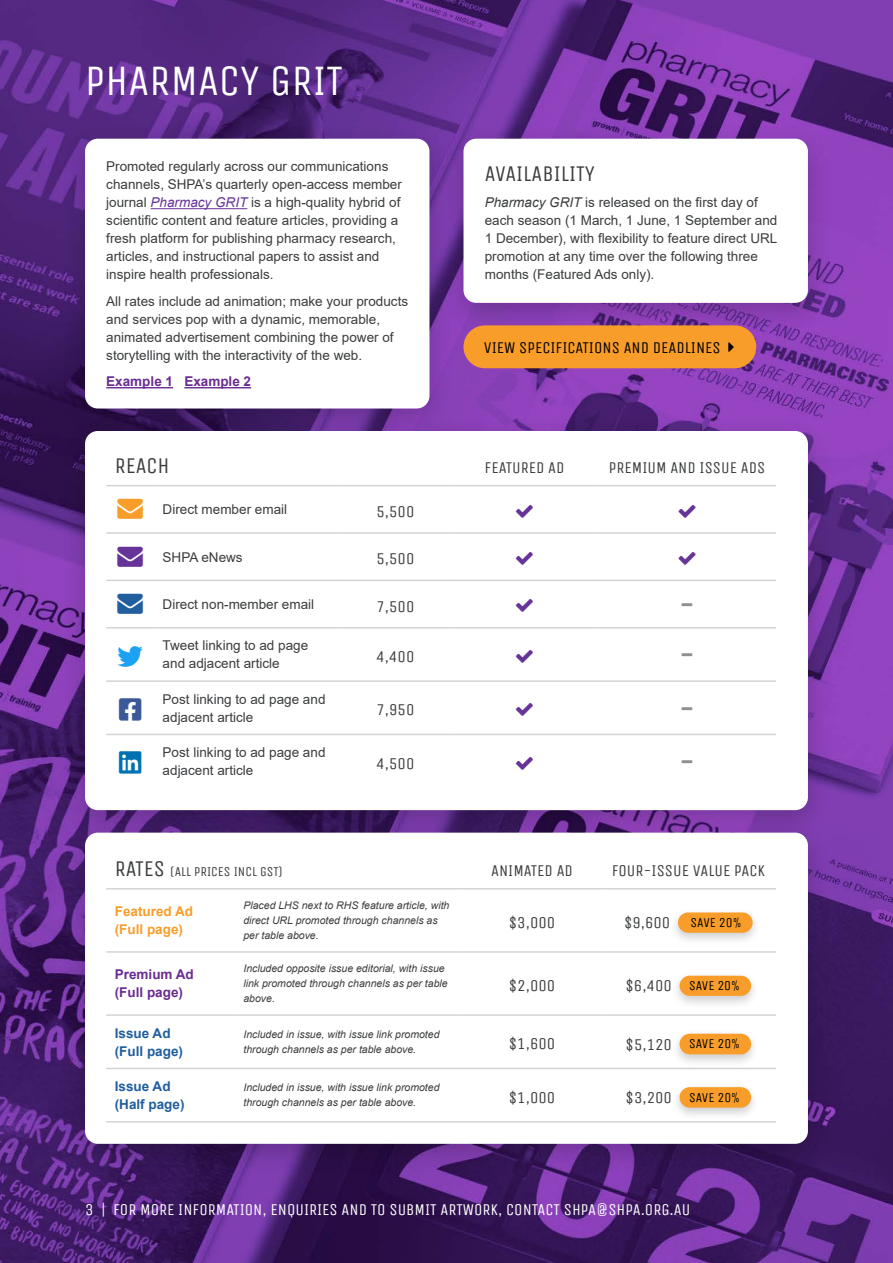
<style>
.page{position:relative;width:893px;height:1263px;background:#fff}
.page>*{position:absolute;margin:0;border:0;box-sizing:border-box;transform-origin:0 0}
.t1{font:43.5px "Unica One";color:#fff}
.t2{font:25.5px "Font Awesome 5 Brands";color:#3b5998}
.t3{font:22.5px "Unica One";color:#3a3c3e}
.t4{font:16.5px "Unica One";color:#3a3c3e}
.t5{font:16.5px "Unica One";color:#fff}
.t6{font:16.5px "Unica One";color:#000}
.t7{font:13.5px/18px "Arial";color:#3a3c3e}
.t8{font:13.5px "Unica One";color:#000}
.t9{font:700 13.5px/18px "Arial";color:#6a2c91}
.t10{font:700 13.5px/18px "Arial";color:#215e9e}
.t11{font:13.5px "Unica One";color:#3a3c3e}
.t12{font:700 13.5px/18px "Arial";color:#f99d2a}
.t13{font:italic 10.5px/15px "Arial";color:#3a3c3e}
.s1{font-style:italic;color:#639}
.s2{font-style:italic}
.s3{color:#f99d2a}
.s4{color:#639}
.s5{color:#215e9e}
.s6{font-size:22.5px}
.s7{font-size:16.5px;color:#3a3c3e}
</style>
<div class="page">
<img style="left:0;top:0;width:893px;height:1263px">
<div style="left:61px;top:123px;width:392px;height:318px;background:#000;opacity:.2"></div>
<div style="left:85px;top:139px;width:344px;height:269px;background:#fff;border-radius:13px"></div>
<hr style="left:151px;top:208px;width:96px;height:1px;background:#639">
<hr style="left:106px;top:387px;width:67px;height:1px;background:#6a2c91">
<hr style="left:184px;top:387px;width:67px;height:1px;background:#6a2c91">
<div style="left:61px;top:415px;width:771px;height:428px;background:#000;opacity:.2"></div>
<div style="left:85px;top:431px;width:723px;height:379px;background:#fff;border-radius:13px"></div>
<hr style="left:106px;top:485px;width:48px;height:1px;background:#d1d3d4">
<hr style="left:154px;top:485px;width:186px;height:1px;background:#d1d3d4">
<hr style="left:340px;top:485px;width:111px;height:1px;background:#d1d3d4">
<hr style="left:451px;top:485px;width:147px;height:1px;background:#d1d3d4">
<hr style="left:598px;top:485px;width:178px;height:1px;background:#d1d3d4">
<hr style="left:106px;top:532px;width:48px;height:2px;background:#d1d3d4">
<hr style="left:154px;top:532px;width:186px;height:2px;background:#d1d3d4">
<hr style="left:340px;top:532px;width:111px;height:2px;background:#d1d3d4">
<hr style="left:451px;top:532px;width:147px;height:2px;background:#d1d3d4">
<hr style="left:598px;top:532px;width:178px;height:2px;background:#d1d3d4">
<hr style="left:106px;top:580px;width:48px;height:1px;background:#d1d3d4">
<hr style="left:154px;top:580px;width:186px;height:1px;background:#d1d3d4">
<hr style="left:340px;top:580px;width:111px;height:1px;background:#d1d3d4">
<hr style="left:451px;top:580px;width:147px;height:1px;background:#d1d3d4">
<hr style="left:598px;top:580px;width:178px;height:1px;background:#d1d3d4">
<hr style="left:106px;top:627px;width:48px;height:1px;background:#d1d3d4">
<hr style="left:154px;top:627px;width:186px;height:1px;background:#d1d3d4">
<hr style="left:340px;top:627px;width:111px;height:1px;background:#d1d3d4">
<hr style="left:451px;top:627px;width:147px;height:1px;background:#d1d3d4">
<hr style="left:598px;top:627px;width:178px;height:1px;background:#d1d3d4">
<hr style="left:106px;top:680px;width:48px;height:2px;background:#d1d3d4">
<hr style="left:154px;top:680px;width:186px;height:2px;background:#d1d3d4">
<hr style="left:340px;top:680px;width:111px;height:2px;background:#d1d3d4">
<hr style="left:451px;top:680px;width:147px;height:2px;background:#d1d3d4">
<hr style="left:598px;top:680px;width:178px;height:2px;background:#d1d3d4">
<hr style="left:106px;top:734px;width:48px;height:1px;background:#d1d3d4">
<hr style="left:154px;top:734px;width:186px;height:1px;background:#d1d3d4">
<hr style="left:340px;top:734px;width:111px;height:1px;background:#d1d3d4">
<hr style="left:451px;top:734px;width:147px;height:1px;background:#d1d3d4">
<hr style="left:598px;top:734px;width:178px;height:1px;background:#d1d3d4">
<div style="left:439px;top:123px;width:393px;height:212px;background:#000;opacity:.2"></div>
<div style="left:463px;top:139px;width:345px;height:164px;background:#fff;border-radius:13px"></div>
<div style="left:463px;top:325px;width:293px;height:43px;background:#f99d2a;border-radius:21px"></div>
<div style="left:61px;top:817px;width:771px;height:359px;background:#000;opacity:.2"></div>
<div style="left:85px;top:833px;width:723px;height:311px;background:#fff;border-radius:13px"></div>
<hr style="left:106px;top:888px;width:129px;height:1px;background:#d1d3d4">
<hr style="left:235px;top:888px;width:228px;height:1px;background:#d1d3d4">
<hr style="left:463px;top:888px;width:138px;height:1px;background:#d1d3d4">
<hr style="left:601px;top:888px;width:175px;height:1px;background:#d1d3d4">
<hr style="left:106px;top:951px;width:129px;height:2px;background:#d1d3d4">
<hr style="left:235px;top:951px;width:228px;height:2px;background:#d1d3d4">
<hr style="left:463px;top:951px;width:138px;height:2px;background:#d1d3d4">
<hr style="left:601px;top:951px;width:175px;height:2px;background:#d1d3d4">
<hr style="left:106px;top:1014px;width:129px;height:2px;background:#d1d3d4">
<hr style="left:235px;top:1014px;width:228px;height:2px;background:#d1d3d4">
<hr style="left:463px;top:1014px;width:138px;height:2px;background:#d1d3d4">
<hr style="left:601px;top:1014px;width:175px;height:2px;background:#d1d3d4">
<hr style="left:106px;top:1068px;width:129px;height:1px;background:#d1d3d4">
<hr style="left:235px;top:1068px;width:228px;height:1px;background:#d1d3d4">
<hr style="left:463px;top:1068px;width:138px;height:1px;background:#d1d3d4">
<hr style="left:601px;top:1068px;width:175px;height:1px;background:#d1d3d4">
<hr style="left:106px;top:1121px;width:129px;height:1px;background:#d1d3d4">
<hr style="left:235px;top:1121px;width:228px;height:1px;background:#d1d3d4">
<hr style="left:463px;top:1121px;width:138px;height:1px;background:#d1d3d4">
<hr style="left:601px;top:1121px;width:175px;height:1px;background:#d1d3d4">
<div style="left:669px;top:908px;width:92px;height:38px;background:#000;opacity:.2"></div>
<div style="left:678px;top:912px;width:75px;height:21px;background:#f99d2a;border-radius:10px"></div>
<div style="left:670px;top:971px;width:90px;height:38px;background:#000;opacity:.2"></div>
<div style="left:679px;top:976px;width:72px;height:20px;background:#f99d2a;border-radius:10px"></div>
<div style="left:671px;top:1029px;width:89px;height:39px;background:#000;opacity:.2"></div>
<div style="left:679px;top:1034px;width:72px;height:20px;background:#f99d2a;border-radius:10px"></div>
<div style="left:671px;top:1082px;width:89px;height:39px;background:#000;opacity:.2"></div>
<div style="left:679px;top:1087px;width:72px;height:21px;background:#f99d2a;border-radius:10px"></div>
<h1 class="t1" style="left:85px;top:55px;width:260px">PHARMACY GRIT</h1>
<p class="t7" style="left:106px;top:157px;width:297px">Promoted regularly across our communications channels, SHPA’s quarterly open-access member journal <span class="s1">Pharmacy GRIT</span> is a high-quality hybrid of scientific content and feature articles, providing a fresh platform for publishing pharmacy research, articles, and instructional papers to assist and inspire health professionals.</p>
<p class="t7" style="left:106px;top:292px;width:303px">All rates include ad animation; make your products and services pop with a dynamic, memorable, animated advertisement combining the power of storytelling with the interactivity of the web.</p>
<p class="t9" style="left:106px;top:373px;width:146px">Example 1 Example 2</p>
<h3 class="t3" style="left:485px;top:160px;width:112px">AVAILABILITY</h3>
<p class="t7" style="left:485px;top:193px;width:294px"><span class="s2">Pharmacy GRIT</span> is released on the first day of each season (1 March, 1 June, 1 September and 1 December), with flexibility to feature direct URL promotion at any time over the following three months (Featured Ads only).</p>
<p class="t6" style="left:484px;top:338px;width:239px">VIEW SPECIFICATIONS AND DEADLINES</p>
<h3 class="t3" style="left:115px;top:452px;width:56px">REACH</h3>
<p class="t4" style="left:485px;top:458px;width:81px">FEATURED AD</p>
<p class="t4" style="left:609px;top:458px;width:158px">PREMIUM AND ISSUE ADS</p>
<p class="t7" style="left:117px;top:500px;width:171px"><span class="s3">→</span> Direct member email</p>
<p class="t4" style="left:376px;top:502px;width:39px">5,500</p>
<p class="t7" style="left:117px;top:548px;width:127px"><span class="s4">→</span> SHPA eNews</p>
<p class="t4" style="left:376px;top:549px;width:39px">5,500</p>
<p class="t7" style="left:117px;top:595px;width:198px"><span class="s5">→</span> Direct non-member email</p>
<p class="t4" style="left:376px;top:596px;width:39px">7,500</p>
<p class="t7" style="left:163px;top:636px;width:147px">Tweet linking to ad page and adjacent article</p>
<p class="t4" style="left:376px;top:647px;width:39px">4,400</p>
<h2 class="t2" style="left:119px;top:696px;width:24px">□□▲❑◆</h2>
<p class="t7" style="left:163px;top:690px;width:164px">Post linking to ad page and adjacent article</p>
<p class="t4" style="left:376px;top:700px;width:39px">7,950</p>
<p class="t7" style="left:163px;top:743px;width:164px">Post linking to ad page and adjacent article</p>
<p class="t4" style="left:376px;top:753px;width:39px">4,500</p>
<p class="t11" style="left:115px;top:864px;width:170px"><span class="s6">RATES</span> (ALL PRICES INCL GST)</p>
<p class="t4" style="left:491px;top:861px;width:83px">ANIMATED AD</p>
<p class="t4" style="left:612px;top:861px;width:155px">FOUR-ISSUE VALUE PACK</p>
<p class="t12" style="left:115px;top:903px;width:80px">Featured Ad (Full page)</p>
<p class="t13" style="left:243px;top:898px;width:207px">Placed LHS next to RHS feature article, with direct URL promoted through channels as per table above.</p>
<p class="t4" style="left:509px;top:913px;width:48px">$3,000</p>
<p class="t8" style="left:624px;top:914px;width:119px"><span class="s7">$9,600</span> SAVE 20%</p>
<p class="t9" style="left:115px;top:966px;width:81px">Premium Ad (Full page)</p>
<p class="t13" style="left:243px;top:961px;width:206px">Included opposite issue editorial, with issue link promoted through channels as per table above.</p>
<p class="t4" style="left:509px;top:976px;width:48px">$2,000</p>
<p class="t8" style="left:626px;top:978px;width:116px"><span class="s7">$6,400</span> SAVE 20%</p>
<p class="t10" style="left:115px;top:1024px;width:70px">Issue Ad (Full page)</p>
<p class="t13" style="left:243px;top:1027px;width:198px">Included in issue, with issue link promoted through channels as per table above.</p>
<p class="t4" style="left:509px;top:1034px;width:48px">$1,600</p>
<p class="t8" style="left:626px;top:1036px;width:116px"><span class="s7">$5,120</span> SAVE 20%</p>
<p class="t10" style="left:115px;top:1077px;width:71px">Issue Ad (Half page)</p>
<p class="t13" style="left:243px;top:1080px;width:198px">Included in issue, with issue link promoted through channels as per table above.</p>
<p class="t4" style="left:509px;top:1087px;width:48px">$1,000</p>
<p class="t8" style="left:626px;top:1089px;width:116px"><span class="s7">$3,200</span> SAVE 20%</p>
<p class="t5" style="left:85px;top:1200px;width:607px">3 | FOR MORE INFORMATION, ENQUIRIES AND TO SUBMIT ARTWORK, CONTACT SHPA@SHPA.ORG.AU</p>
</div>
